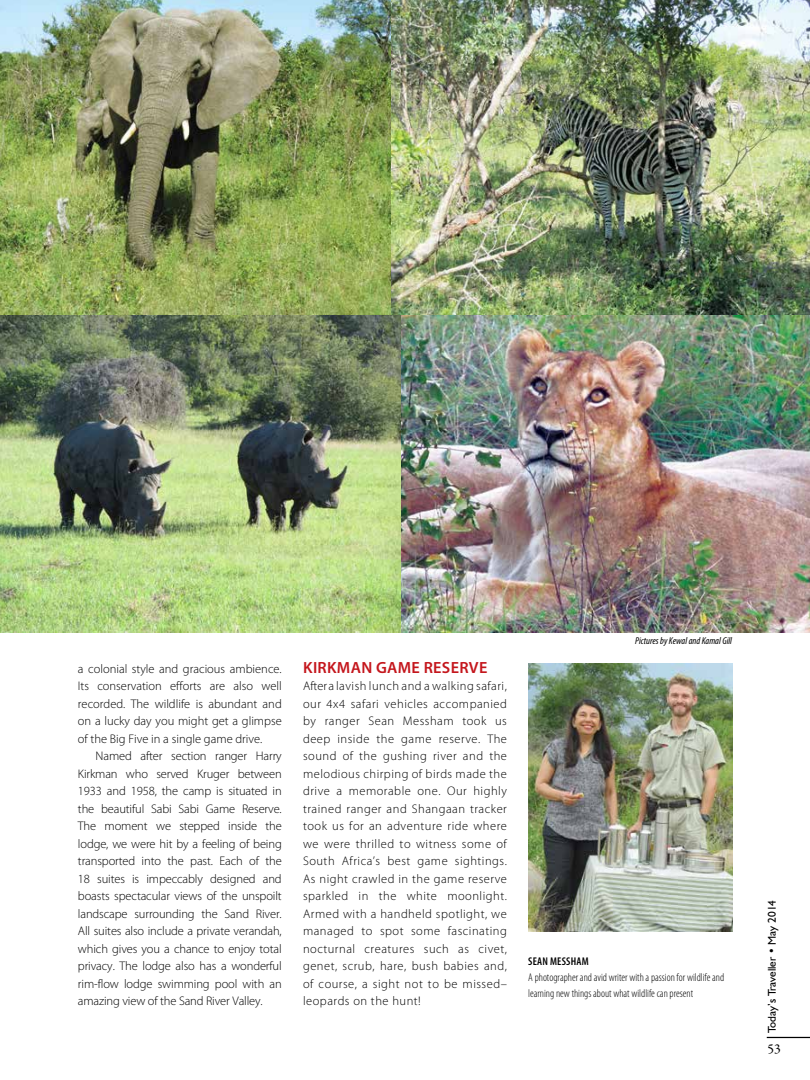
<style>
.page{position:relative;width:810px;height:1080px;background:#fff}
.page>*{position:absolute;margin:0;border:0;box-sizing:border-box;transform-origin:0 0}
.t1{font:600 16.25px "Myriad Pro";letter-spacing:.02em;color:#c4161c}
.t2{font:13.75px "Garamond Premr Pro";color:#000}
.t3{font:300 12.5px/17.5px "Myriad Pro";color:#000;text-align:justify}
.t4{font:300 condensed 11.25px/16.2px "Myriad Pro";color:#000}
.t5{font:11.25px "Humanist 521 BT";color:#000}
.t6{font:600 condensed 11.25px "Myriad Pro";letter-spacing:.02em;color:#000}
.t7{font:italic condensed 10px "Myriad Pro";color:#000}
</style>
<div class="page">
<hr style="left:767px;top:1037px;width:43px;height:1px;background:#000">
<img style="left:0;top:0;width:392px;height:315px">
<img style="left:392px;top:0;width:418px;height:315px">
<img style="left:0;top:315px;width:402px;height:318px">
<img style="left:528px;top:663px;width:204px;height:269px">
<img style="left:402px;top:315px;width:408px;height:318px">
<p class="t3" style="left:78px;top:660px;width:205px">a colonial style and gracious ambience.<br>Its conservation efforts are also well recorded. The wildlife is abundant and on a lucky day you might get a glimpse of the Big Five in a single game drive.</p>
<p class="t3" style="left:78px;top:748px;width:205px;text-indent:18px">Named after section ranger Harry Kirkman who served Kruger between 1933 and 1958, the camp is situated in the beautiful Sabi Sabi Game Reserve.<br>The moment we stepped inside the lodge, we were hit by a feeling of being transported into the past. Each of the 18 suites is impeccably designed and boasts spectacular views of the unspoilt landscape surrounding the Sand River.<br>All suites also include a private verandah, which gives you a chance to enjoy total privacy. The lodge also has a wonderful rim-flow lodge swimming pool with an amazing view of the Sand River Valley.</p>
<h1 class="t1" style="left:303px;top:657px;width:26px">KIRKM</h1>
<h1 class="t1" style="left:351px;top:657px;width:138px">AN GAME RESERVE</h1>
<p class="t3" style="left:303px;top:678px;width:205px">After a lavish lunch and a walking safari, our 4x4 safari vehicles accompanied by ranger Sean Messham took us deep inside the game reserve. The sound of the gushing river and the melodious chirping of birds made the drive a memorable one. Our highly trained ranger and Shangaan tracker took us for an adventure ride where we were thrilled to witness some of South Africa’s best game sightings.<br>As night crawled in the game reserve sparkled in the white moonlight.<br>Armed with a handheld spotlight, we managed to spot some fascinating nocturnal creatures such as civet, genet, scrub, hare, bush babies and, of course, a sight not to be missed– leopards on the hunt!</p>
<p class="t7" style="left:635px;top:635px;width:98px">Pictures by Kewal and Kamal Gill</p>
<p class="t6" style="left:528px;top:955px;width:61px">SEAN MESSHAM</p>
<p class="t4" style="left:528px;top:969px;width:198px">A photographer and avid writer with a passion for wildlife and learning new things about what wildlife can present</p>
<p class="t5" style="left:765px;top:1033px;width:134px;rotate:-90deg">Today’s Traveller • May 2014</p>
<p class="t2" style="left:767px;top:1041px;width:15px">53</p>
</div>
